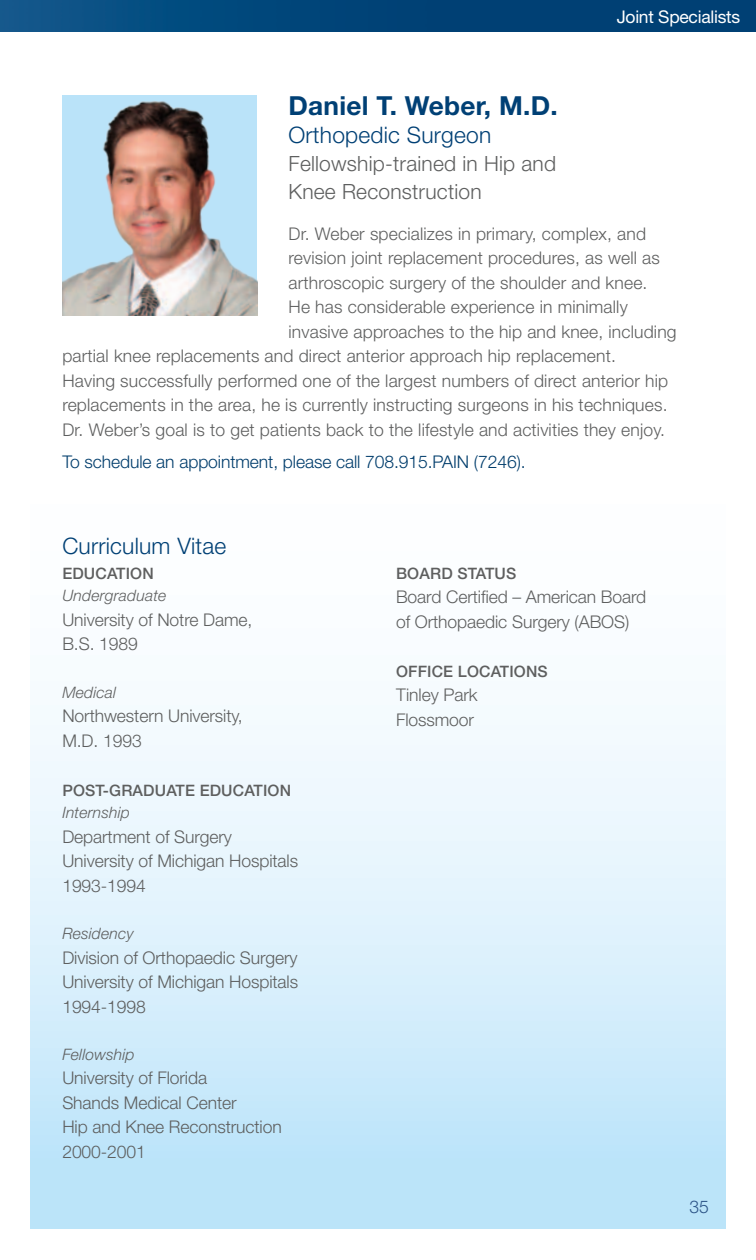
<style>
.page{position:relative;width:756px;height:1260px;background:#fff}
.page>*{position:absolute;margin:0;border:0;box-sizing:border-box;transform-origin:0 0}
.t1{font:700 26.25px "Helvetica Neue";letter-spacing:.01em;color:#004075}
.t2{font:300 22.75px "Helvetica Neue";letter-spacing:.01em;color:#004075}
.t3{font:300 21px/28px "Helvetica Neue";letter-spacing:.01em;color:#5e5f5f}
.t4{font:300 17.5px/24.5px "Helvetica Neue";letter-spacing:.01em;color:#5e5f5f}
.t5{font:300 17.5px "Helvetica Neue";letter-spacing:-.005em;color:#003d6c}
.t6{font:17.5px "Helvetica Neue";letter-spacing:-.015em;color:#fff}
.t7{font:300 17.5px "Helvetica Neue";color:#3d5f8b}
.t8{font:500 15.75px "Helvetica Neue";letter-spacing:.01em;color:#5e5f5f}
.t9{font:italic 300 15.75px "Helvetica Neue";letter-spacing:.01em;color:#5e5f5f}
</style>
<div class="page">
<img style="left:0;top:0;width:756px;height:32px">
<div style="left:31px;top:504px;width:694px;height:724px;background:linear-gradient(to bottom,#fff,#bce4f9)"></div>
<img style="left:62px;top:95px;width:195px;height:220px">
<p class="t6" style="left:617px;top:6px;width:125px">Joint Specialists</p>
<h1 class="t1" style="left:289px;top:90px;width:271px">Daniel T. Weber, M.D.</h1>
<h2 class="t2" style="left:289px;top:121px;width:204px">Orthopedic Surgeon</h2>
<p class="t3" style="left:289px;top:150px;width:269px">Fellowship-trained in Hip and<br>Knee Reconstruction</p>
<p class="t4" style="left:289px;top:221px;width:359px">Dr. Weber specializes in primary, complex, and</p>
<p class="t4" style="left:289px;top:245px;width:373px">revision joint replacement procedures, as well as</p>
<p class="t4" style="left:289px;top:270px;width:360px">arthroscopic surgery of the shoulder and knee.</p>
<p class="t4" style="left:289px;top:294px;width:341px">He has considerable experience in minimally</p>
<p class="t4" style="left:289px;top:319px;width:390px">invasive approaches to the hip and knee, including</p>
<p class="t4" style="left:62px;top:343px;width:555px">partial knee replacements and direct anterior approach hip replacement.</p>
<p class="t4" style="left:62px;top:368px;width:607px">Having successfully performed one of the largest numbers of direct anterior hip</p>
<p class="t4" style="left:62px;top:392px;width:607px">replacements in the area, he is currently instructing surgeons in his techniques.</p>
<p class="t4" style="left:62px;top:417px;width:604px">Dr. Weber’s goal is to get patients back to the lifestyle and activities they enjoy.</p>
<p class="t5" style="left:62px;top:451px;width:465px">To schedule an appointment, please call 708.915.PAIN (7246).</p>
<h2 class="t2" style="left:62px;top:532px;width:166px">Curriculum Vitae</h2>
<p class="t8" style="left:62px;top:564px;width:93px">EDUCATION</p>
<p class="t9" style="left:62px;top:586px;width:106px">Undergraduate</p>
<p class="t4" style="left:62px;top:607px;width:192px">University of Notre Dame,<br>B.S. 1989</p>
<p class="t9" style="left:62px;top:683px;width:55px">Medical</p>
<p class="t4" style="left:62px;top:703px;width:182px">Northwestern University,<br>M.D. 1993</p>
<p class="t8" style="left:62px;top:781px;width:230px">POST-GRADUATE EDUCATION</p>
<p class="t9" style="left:62px;top:803px;width:69px">Internship</p>
<p class="t4" style="left:62px;top:824px;width:237px">Department of Surgery<br>University of Michigan Hospitals<br>1993-1994</p>
<p class="t9" style="left:62px;top:924px;width:73px">Residency</p>
<p class="t4" style="left:62px;top:945px;width:237px;text-align:justify">Division of Orthopaedic Surgery University of Michigan Hospitals 1994-1998</p>
<p class="t9" style="left:62px;top:1045px;width:74px">Fellowship</p>
<p class="t4" style="left:62px;top:1065px;width:221px">University of Florida<br>Shands Medical Center<br>Hip and Knee Reconstruction<br>2000-2001</p>
<p class="t8" style="left:396px;top:564px;width:122px">BOARD STATUS</p>
<p class="t4" style="left:396px;top:584px;width:252px">Board Certified – American Board of Orthopaedic Surgery (ABOS)</p>
<p class="t8" style="left:396px;top:662px;width:153px">OFFICE LOCATIONS</p>
<p class="t4" style="left:396px;top:682px;width:83px">Tinley Park<br>Flossmoor</p>
<p class="t7" style="left:689px;top:1196px;width:21px">35</p>
</div>
